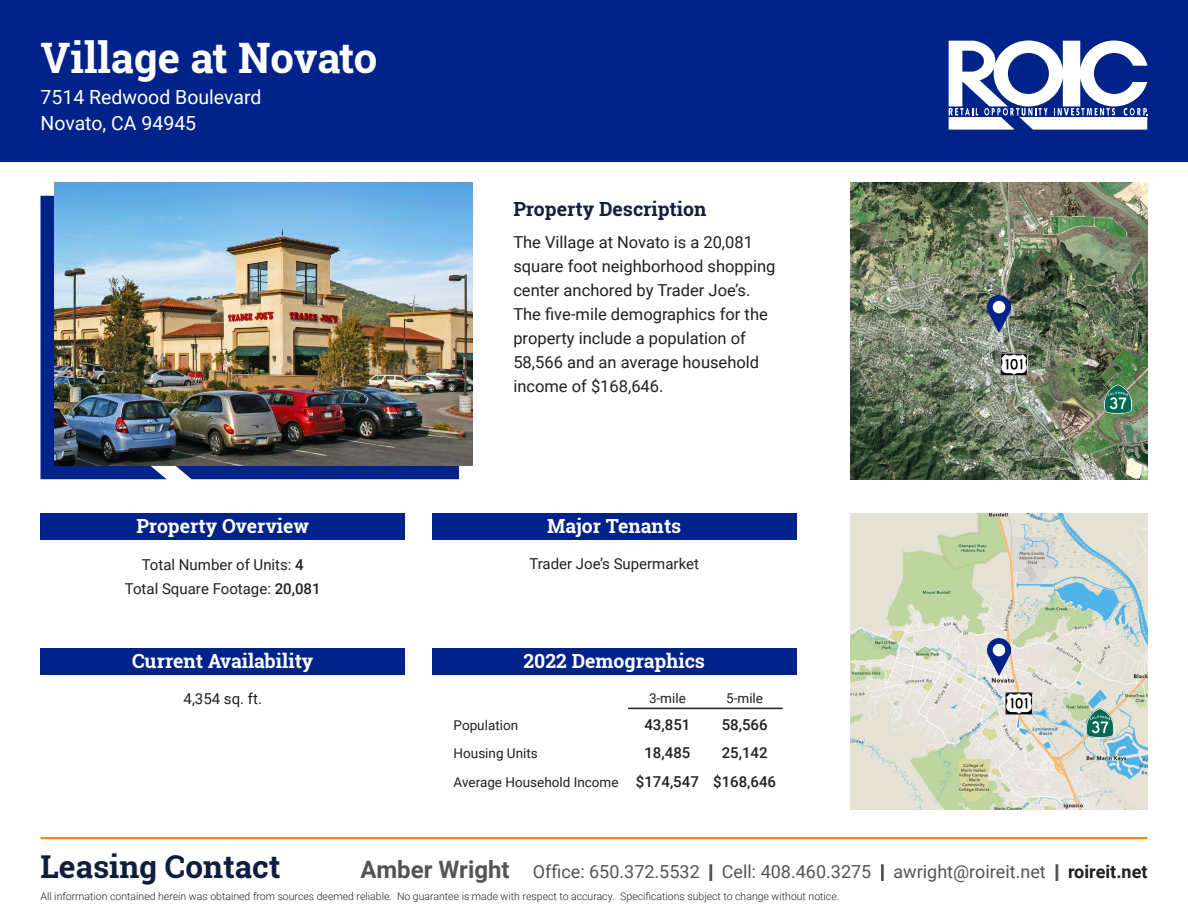
<style>
.page{position:relative;width:1188px;height:918px;background:#fff}
.page>*{position:absolute;margin:0;border:0;box-sizing:border-box;transform-origin:0 0}
.t1{font:700 42px "Roboto Slab";color:#fff}
.t2{font:700 31.5px "Roboto Slab";color:#0f1d41}
.t3{font:700 19.5px "Roboto Slab";color:#fff}
.t4{font:19.5px/25.5px "Roboto";color:#fff}
.t5{font:700 19.5px "Roboto Slab";color:#121f42}
.t6{font:18px "Roboto";color:#535453}
.t7{font:16.5px/24px "Roboto";color:#231f20}
.t8{font:15px "Roboto";color:#231f20}
.t9{font:500 15px "Roboto";color:#231f20}
.t10{font:13.5px "Roboto";color:#231f20}
.t11{font:300 10.5px "Roboto";color:#221f1f}
.s1{font-weight:500}
.s2{font-weight:700;font-size:24px}
.s3{font-weight:700;color:#221f1f}
</style>
<div class="page">
<div style="left:0;top:0;width:1188px;height:162px;background:#002389"></div>
<hr style="left:40px;top:837px;width:1108px;height:2px;background:#f5871f">
<svg style="left:949px;top:40px;width:199px;height:90px"></svg>
<div style="left:432px;top:648px;width:364px;height:27px;background:#002389"></div>
<hr style="left:628px;top:708px;width:155px;height:1px;background:#221f1f">
<div style="left:40px;top:513px;width:365px;height:27px;background:#002389"></div>
<div style="left:432px;top:513px;width:364px;height:27px;background:#002389"></div>
<div style="left:40px;top:648px;width:365px;height:27px;background:#002389"></div>
<svg style="left:40px;top:196px;width:419px;height:283px;background:#103190"></svg>
<img style="left:54px;top:182px;width:418px;height:284px">
<img style="left:850px;top:182px;width:298px;height:297px">
<img style="left:850px;top:513px;width:298px;height:297px">
<img style="left:987px;top:295px;width:24px;height:37px">
<img style="left:988px;top:639px;width:23px;height:37px">
<img style="left:1005px;top:693px;width:28px;height:22px">
<img style="left:1087px;top:709px;width:27px;height:28px">
<img style="left:1001px;top:354px;width:27px;height:22px">
<img style="left:1105px;top:385px;width:27px;height:28px">
<h1 class="t1" style="left:40px;top:28px;width:338px">Village at Novato</h1>
<p class="t4" style="left:40px;top:84px;width:223px">7514 Redwood Boulevard<br>Novato, CA 94945</p>
<p class="t3" style="left:136px;top:513px;width:174px">Property Overview</p>
<p class="t8" style="left:142px;top:555px;width:164px">Total Number of Units: <span class="s1">4</span></p>
<p class="t8" style="left:125px;top:579px;width:197px">Total Square Footage: <span class="s1">20,081</span></p>
<p class="t3" style="left:132px;top:648px;width:183px">Current Availability</p>
<p class="t8" style="left:184px;top:688px;width:80px">4,354 sq. ft.</p>
<p class="t5" style="left:513px;top:196px;width:195px">Property Description</p>
<p class="t7" style="left:513px;top:229px;width:264px">The Village at Novato is a 20,081 square foot neighborhood shopping center anchored by Trader Joe’s.<br>The five-mile demographics for the property include a population of<br>58,566 and an average household income of $168,646.</p>
<p class="t3" style="left:547px;top:513px;width:136px">Major Tenants</p>
<p class="t8" style="left:529px;top:553px;width:171px">Trader Joe’s Supermarket</p>
<p class="t3" style="left:523px;top:648px;width:183px">2022 Demographics</p>
<p class="t10" style="left:649px;top:688px;width:38px">3-mile</p>
<p class="t10" style="left:726px;top:688px;width:38px">5-mile</p>
<p class="t10" style="left:454px;top:716px;width:66px">Population</p>
<p class="t9" style="left:644px;top:715px;width:47px">43,851</p>
<p class="t9" style="left:722px;top:715px;width:47px">58,566</p>
<p class="t10" style="left:454px;top:744px;width:86px">Housing Units</p>
<p class="t9" style="left:644px;top:742px;width:47px">18,485</p>
<p class="t9" style="left:722px;top:742px;width:47px">25,142</p>
<p class="t10" style="left:454px;top:773px;width:167px">Average Household Income</p>
<p class="t9" style="left:636px;top:772px;width:64px">$174,547</p>
<p class="t9" style="left:713px;top:772px;width:64px">$168,646</p>
<h2 class="t2" style="left:40px;top:845px;width:241px">Leasing Contact</h2>
<p class="t6" style="left:360px;top:859px;width:789px"><span class="s2">Amber Wright</span> Office: 650.372.5532 | Cell: 408.460.3275 | awright@roireit.net | <span class="s3">roireit.net</span></p>
<p class="t11" style="left:40px;top:889px;width:800px">All information contained herein was obtained from sources deemed reliable. No guarantee is made with respect to accuracy. Specifications subject to change without notice.</p>
</div>
